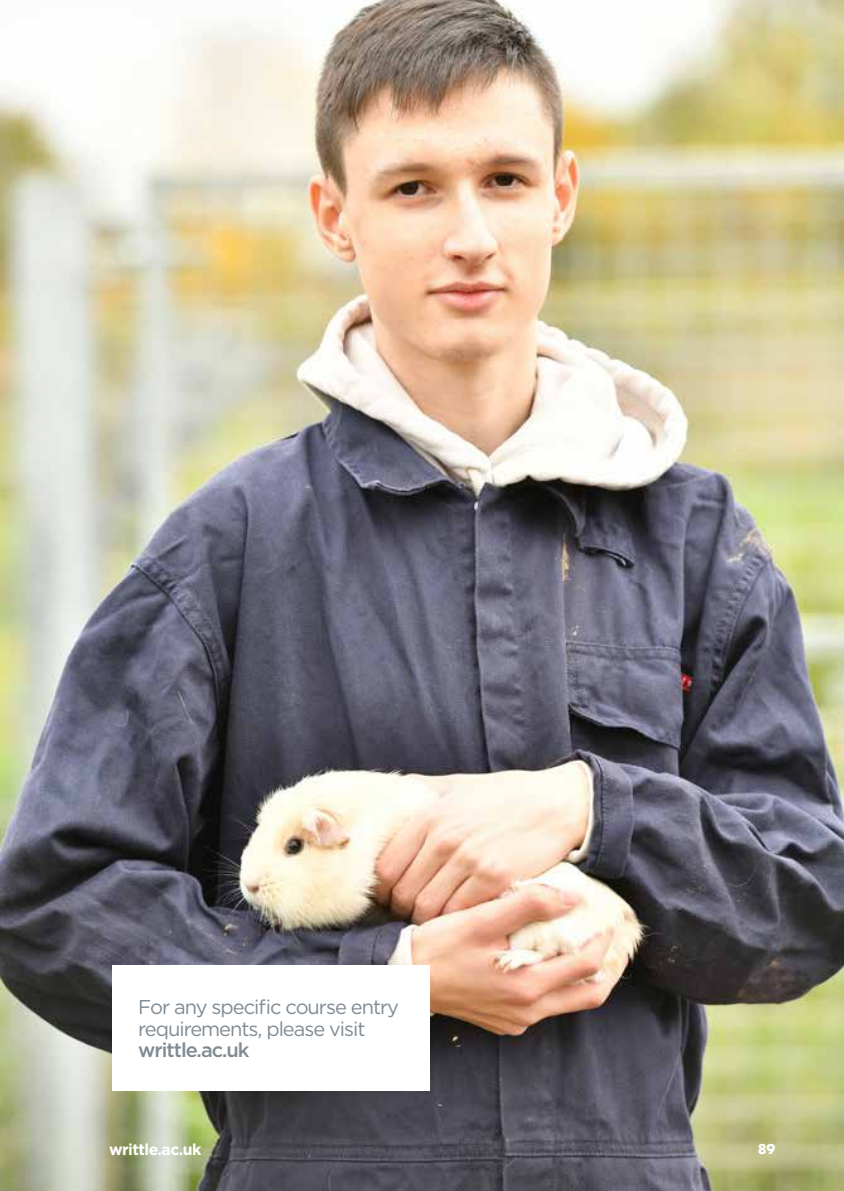
<style>
.page{position:relative;width:844px;height:1191px;background:#fff}
.page>*{position:absolute;margin:0;border:0;box-sizing:border-box;transform-origin:0 0}
.t1{font:19.95px/21.7px "Gotham";letter-spacing:-.05em;color:#808b94}
.t2{font:500 19.95px "Gotham";letter-spacing:-.05em;color:#808b94}
.t3{font:700 15.75px "Gotham";letter-spacing:-.035em;color:#fff}
.t4{font:700 13.12px "Futura";color:#fff}
</style>
<div class="page">
<img style="left:1px;top:0;width:842px;height:1191px">
<div style="left:112px;top:965px;width:317px;height:126px;background:#fff"></div>
<p class="t1" style="left:138px;top:995px;width:262px">For any specific course entry requirements, please visit</p>
<p class="t2" style="left:138px;top:1037px;width:113px">writtle.ac.uk</p>
<p class="t3" style="left:109px;top:1139px;width:94px">writtle.ac.uk</p>
<p class="t4" style="left:757px;top:1139px;width:19px">89</p>
</div>
